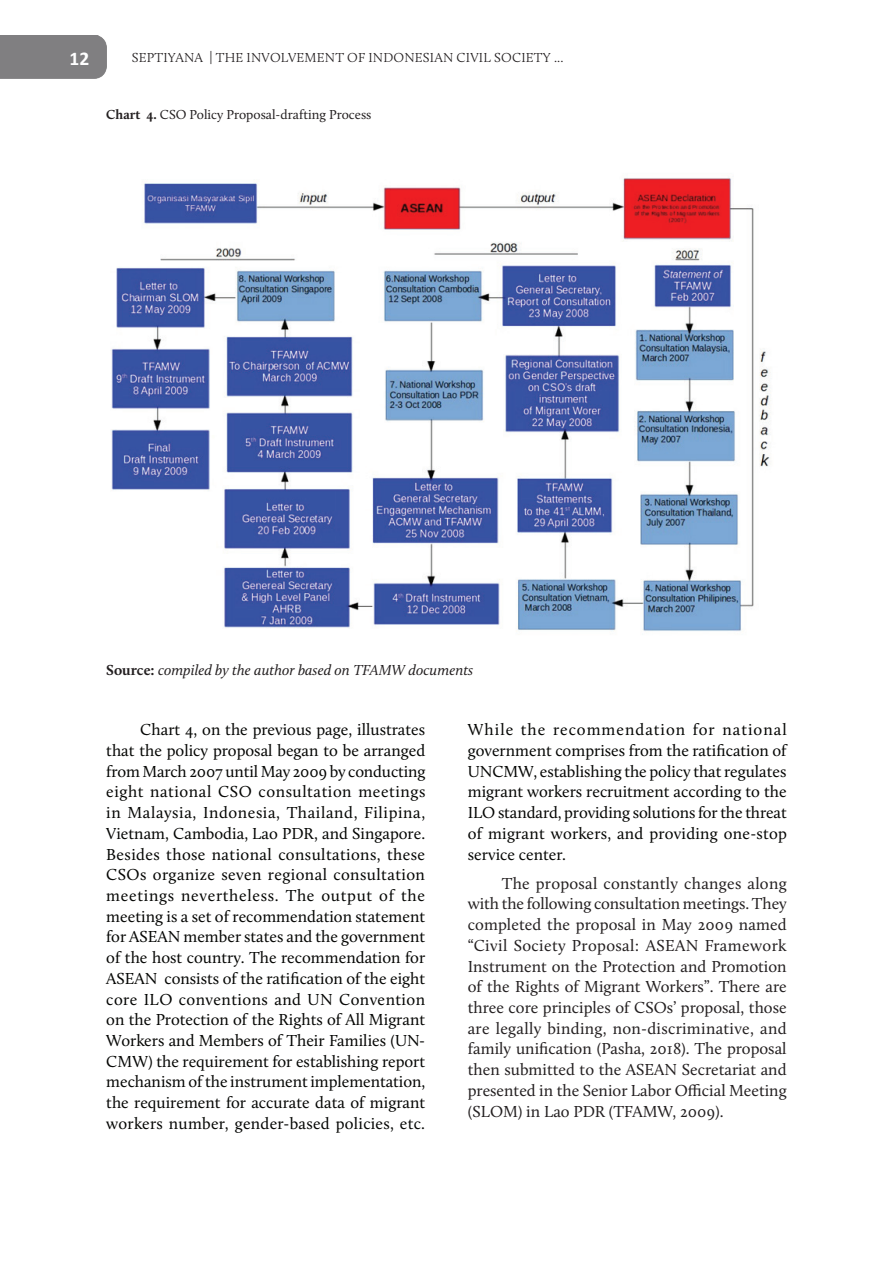
<style>
.page{position:relative;width:893px;height:1263px;background:#fff}
.page>*{position:absolute;margin:0;border:0;box-sizing:border-box;transform-origin:0 0}
.t1{font:700 19.5px "Calibri";color:#fff}
.t2{font:16.5px/20.7px "Calluna";letter-spacing:.015em;color:#040503;text-align:justify}
.t3{font:16.5px/20.7px "Calluna";color:#231f20;text-align:justify}
.t4{font:italic 15px "Calluna";color:#231f20}
.t5{font:300 13.5px "Calluna";letter-spacing:.015em;color:#231f20}
.t6{font:13.5px "Calluna";color:#231f20}
.s1{font-weight:700}
.s2{font-weight:700;font-style:normal}
</style>
<div class="page">
<img style="left:111px;top:177px;width:660px;height:454px">
<p class="t1" style="left:70px;top:46px;width:21px">12</p>
<p class="t5" style="left:132px;top:49px;width:433px">SEPTIYANA | THE INVOLVEMENT OF INDONESIAN CIVIL SOCIETY ...</p>
<p class="t6" style="left:106px;top:106px;width:267px"><span class="s1">Chart 4.</span> CSO Policy Proposal-drafting Process</p>
<p class="t4" style="left:106px;top:661px;width:369px"><span class="s2">Source:</span> compiled by the author based on TFAMW documents</p>
<p class="t2" style="left:106px;top:719px;width:321px;text-indent:34px">Chart 4, on the previous page, illustrates that the policy proposal began to be arranged from March 2007 until May 2009 by conducting eight national CSO consultation meetings in Malaysia, Indonesia, Thailand, Filipina, Vietnam, Cambodia, Lao PDR, and Singapore.<br>Besides those national consultations, these CSOs organize seven regional consultation meetings nevertheless. The output of the meeting is a set of recommendation statement for ASEAN member states and the government of the host country. The recommendation for ASEAN consists of the ratification of the eight core ILO conventions and UN Convention on the Protection of the Rights of All Migrant Workers and Members of Their Families (UN-CMW) the requirement for establishing report mechanism of the instrument implementation, the requirement for accurate data of migrant workers number, gender-based policies, etc.</p>
<p class="t2" style="left:468px;top:719px;width:321px">While the recommendation for national government comprises from the ratification of UNCMW, establishing the policy that regulates migrant workers recruitment according to the ILO standard, providing solutions for the threat of migrant workers, and providing one-stop service center.</p>
<p class="t3" style="left:468px;top:873px;width:321px;text-indent:34px">The proposal constantly changes along with the following consultation meetings. They completed the proposal in May 2009 named “Civil Society Proposal: ASEAN Framework Instrument on the Protection and Promotion of the Rights of Migrant Workers”. There are three core principles of CSOs’ proposal, those are legally binding, non-discriminative, and family unification (Pasha, 2018). The proposal then submitted to the ASEAN Secretariat and presented in the Senior Labor Official Meeting (SLOM) in Lao PDR (TFAMW, 2009).</p>
</div>
